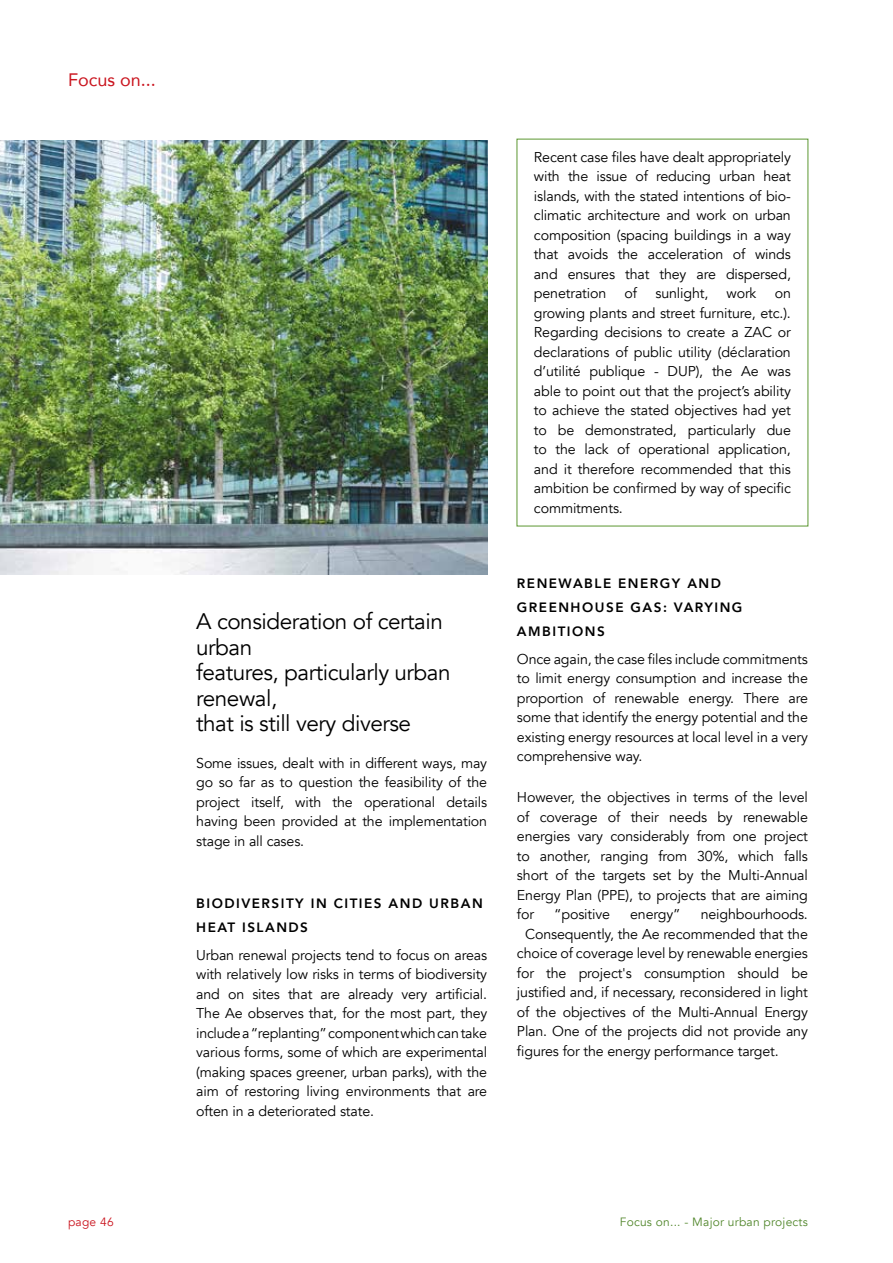
<style>
.page{position:relative;width:893px;height:1263px;background:#fff}
.page>*{position:absolute;margin:0;border:0;box-sizing:border-box;transform-origin:0 0}
.t1{font:22.5px/25.5px "Avenir";letter-spacing:-.02em;color:#000}
.t2{font:18px "Avenir";color:#ca151f}
.t3{font:14.25px/19.5px "Avenir";letter-spacing:-.01em;color:#000;text-align:justify}
.t4{font:800 13.5px/24px "Avenir";letter-spacing:.11em;color:#000}
.t5{font:12px "Avenir";letter-spacing:.02em;color:#52872c}
.t6{font:12px "Avenir";letter-spacing:.02em;color:#ca151f}
</style>
<div class="page">
<img style="left:0;top:140px;width:487px;height:434px">
<p class="t2" style="left:68px;top:65px;width:89px">Focus on...</p>
<p class="t6" style="left:68px;top:1215px;width:47px">page 46</p>
<h1 class="t1" style="left:196px;top:609px;width:256px">A consideration of certain urban<br>features, particularly urban renewal,<br>that is still very diverse</h1>
<p class="t3" style="left:196px;top:753px;width:292px">Some issues, dealt with in different ways, may go so far as to question the feasibility of the project itself, with the operational details having been provided at the implementation stage in all cases.</p>
<p class="t4" style="left:196px;top:891px;width:288px">BIODIVERSITY IN CITIES AND URBAN<br>HEAT ISLANDS</p>
<p class="t3" style="left:196px;top:945px;width:292px">Urban renewal projects tend to focus on areas with relatively low risks in terms of biodiversity and on sites that are already very artificial.<br>The Ae observes that, for the most part, they include a “replanting” component which can take various forms, some of which are experimental (making spaces greener, urban parks), with the aim of restoring living environments that are often in a deteriorated state.</p>
<p class="t3" style="left:534px;top:147px;width:258px">Recent case files have dealt appropriately with the issue of reducing urban heat islands, with the stated intentions of bio&shy;climatic architecture and work on urban composition (spacing buildings in a way that avoids the acceleration of winds and ensures that they are dispersed, penetration</p>
<p class="t3" style="left:625px;top:284px;width:14px">of</p>
<p class="t3" style="left:655px;top:284px;width:54px">sunlight,</p>
<p class="t3" style="left:727px;top:284px;width:31px">work</p>
<p class="t3" style="left:534px;top:284px;width:258px;text-indent:241px">on growing plants and street furniture, etc.).<br>Regarding decisions to create a ZAC or declarations of public utility (déclaration d’utilité publique - DUP), the Ae was able to point out that the project’s ability to achieve the stated objectives had yet to be demonstrated, particularly due to the lack of operational application, and it therefore recommended that this ambition be confirmed by way of specific commitments.</p>
<p class="t4" style="left:517px;top:571px;width:227px">RENEWABLE ENERGY AND<br>GREENHOUSE GAS: VARYING<br>AMBITIONS</p>
<p class="t3" style="left:517px;top:649px;width:292px">Once again, the case files include commitments to limit energy consumption and increase the proportion of renewable energy. There are some that identify the energy potential and the existing energy resources at local level in a very comprehensive way.</p>
<p class="t3" style="left:517px;top:788px;width:292px">However, the objectives in terms of the level of coverage of their needs by renewable energies vary considerably from one project to another, ranging from 30%, which falls short of the targets set by the Multi-Annual Energy Plan (PPE), to projects that are aiming for</p>
<p class="t3" style="left:554px;top:905px;width:57px">“positive</p>
<p class="t3" style="left:630px;top:905px;width:52px">energy”</p>
<p class="t3" style="left:701px;top:905px;width:109px">neighbourhoods.</p>
<p class="t3" style="left:525px;top:924px;width:284px">Consequently, the Ae recommended that the</p>
<p class="t3" style="left:517px;top:944px;width:292px">choice of coverage level by renewable energies</p>
<p class="t3" style="left:517px;top:963px;width:292px">for the project's consumption should be</p>
<p class="t3" style="left:517px;top:983px;width:292px">justified and, if necessary, reconsidered in light</p>
<p class="t3" style="left:517px;top:1002px;width:292px">of the objectives of the Multi-Annual Energy</p>
<p class="t3" style="left:517px;top:1022px;width:292px">Plan. One of the projects did not provide any</p>
<p class="t3" style="left:517px;top:1041px;width:263px">figures for the energy performance target.</p>
<p class="t5" style="left:620px;top:1215px;width:190px">Focus on... - Major urban projects</p>
</div>
